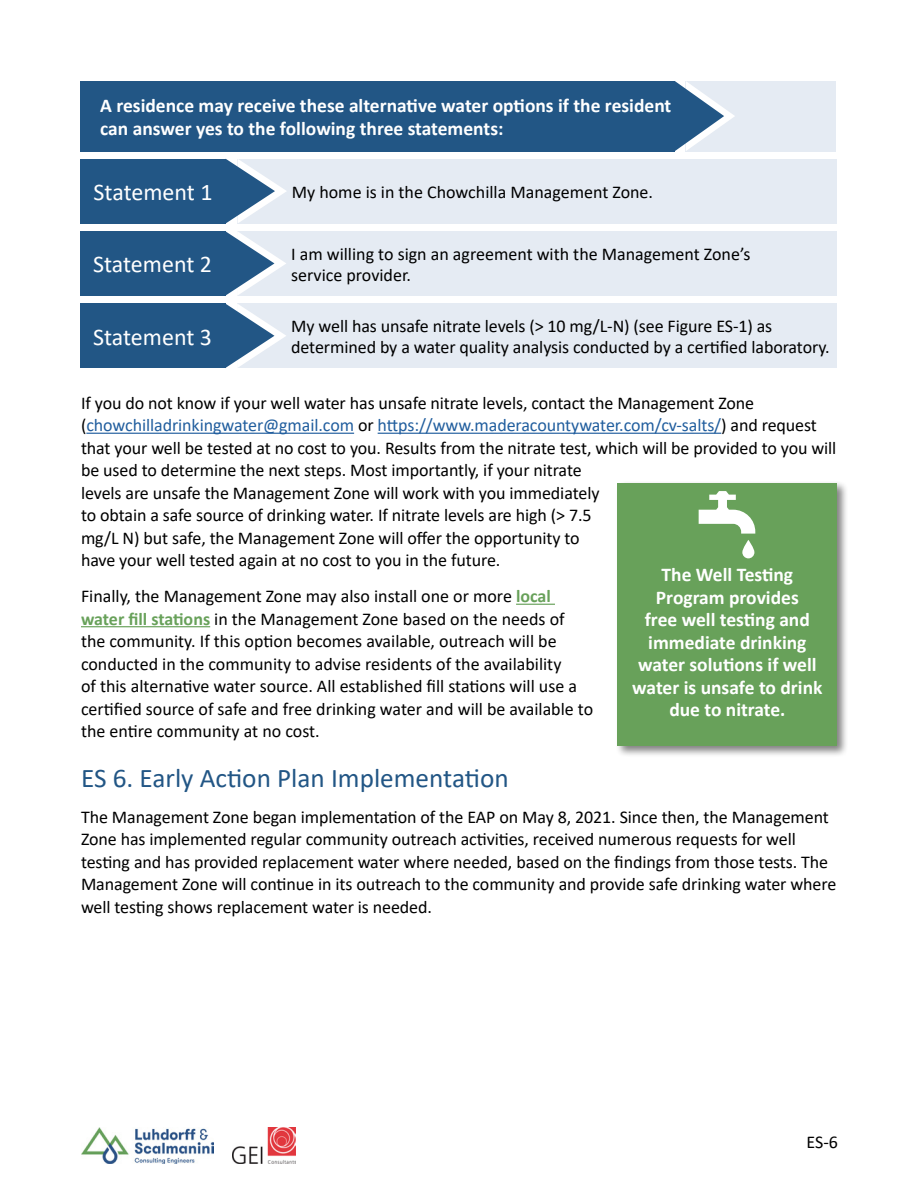
<style>
.page{position:relative;width:918px;height:1188px;background:#fff}
.page>*{position:absolute;margin:0;border:0;box-sizing:border-box;transform-origin:0 0}
.t1{font:27px "Calibri";color:#225685}
.t2{font:24px "Calibri";letter-spacing:-.005em;color:#fff}
.t3{font:700 19.5px/22.5px "Calibri";color:#fff;text-align:center}
.t4{font:18px/22.5px "Calibri";letter-spacing:-.005em;color:#000}
.s1{color:#215e9e}
.s2{font-weight:700;color:#68a15a}
</style>
<div class="page">
<img style="left:81px;top:1128px;width:132px;height:35px">
<img style="left:232px;top:1128px;width:63px;height:35px">
<hr style="left:86px;top:433px;width:268px;height:1px;background:#215e9e">
<hr style="left:378px;top:433px;width:343px;height:1px;background:#215e9e">
<hr style="left:516px;top:604px;width:39px;height:1px;background:#68a15a">
<hr style="left:81px;top:626px;width:129px;height:1px;background:#68a15a">
<div style="left:615px;top:481px;width:234px;height:277px;background:#000;opacity:.5"></div>
<div style="left:618px;top:483px;width:219px;height:263px;background:#68a15a"></div>
<svg style="left:699px;top:491px;width:56px;height:43px"></svg>
<svg style="left:742px;top:540px;width:12px;height:18px"></svg>
<div style="left:238px;top:159px;width:599px;height:65px;background:#e5ebf3"></div>
<div style="left:80px;top:159px;width:146px;height:65px;background:#225685"></div>
<svg style="left:226px;top:159px;width:60px;height:65px"></svg>
<div style="left:237px;top:231px;width:599px;height:65px;background:#e5ebf3"></div>
<div style="left:80px;top:231px;width:145px;height:65px;background:#225685"></div>
<svg style="left:225px;top:231px;width:61px;height:65px"></svg>
<div style="left:237px;top:303px;width:599px;height:65px;background:#e5ebf3"></div>
<div style="left:80px;top:303px;width:145px;height:65px;background:#225685"></div>
<svg style="left:225px;top:303px;width:61px;height:65px"></svg>
<div style="left:686px;top:81px;width:150px;height:70px;background:#e5ebf3"></div>
<div style="left:80px;top:81px;width:595px;height:70px;background:#225685"></div>
<svg style="left:675px;top:81px;width:60px;height:70px"></svg>
<p class="t3" style="left:100px;top:94px;width:573px;text-align:left">A residence may receive these alternative water options if the resident can answer yes to the following three statements:</p>
<h2 class="t2" style="left:94px;top:176px;width:120px">Statement 1</h2>
<p class="t4" style="left:292px;top:180px;width:363px">My home is in the Chowchilla Management Zone.</p>
<h2 class="t2" style="left:93px;top:248px;width:120px">Statement 2</h2>
<h2 class="t2" style="left:93px;top:320px;width:120px">Statement 3</h2>
<p class="t4" style="left:291px;top:243px;width:461px;line-height:21px">I am willing to sign an agreement with the Management Zone’s service provider.</p>
<p class="t4" style="left:291px;top:315px;width:540px;line-height:21px">My well has unsafe nitrate levels (&gt; 10 mg/L-N) (see Figure ES-1) as determined by a water quality analysis conducted by a certified laboratory.</p>
<p class="t4" style="left:81px;top:391px;width:757px">If you do not know if your well water has unsafe nitrate levels, contact the Management Zone (<span class="s1">chowchilladrinkingwater@gmail.com</span> or <span class="s1">https://www.maderacountywater.com/cv-salts/</span>) and request that your well be tested at no cost to you. Results from the nitrate test, which will be provided to you will be used to determine the next steps. Most importantly, if your nitrate<br>levels are unsafe the Management Zone will work with you immediately<br>to obtain a safe source of drinking water. If nitrate levels are high (&gt; 7.5<br>mg/L N) but safe, the Management Zone will offer the opportunity to<br>have your well tested again at no cost to you in the future.</p>
<p class="t4" style="left:81px;top:585px;width:514px">Finally, the Management Zone may also install one or more <span class="s2">local water fill stations</span> in the Management Zone based on the needs of the community. If this option becomes available, outreach will be conducted in the community to advise residents of the availability<br>of this alternative water source. All established fill stations will use a certified source of safe and free drinking water and will be available to the entire community at no cost.</p>
<h1 class="t1" style="left:81px;top:759px;width:429px">ES 6. Early Action Plan Implementation</h1>
<p class="t4" style="left:81px;top:805px;width:757px">The Management Zone began implementation of the EAP on May 8, 2021. Since then, the Management Zone has implemented regular community outreach activities, received numerous requests for well testing and has provided replacement water where needed, based on the findings from those tests. The Management Zone will continue in its outreach to the community and provide safe drinking water where well testing shows replacement water is needed.</p>
<p class="t3" style="left:632px;top:563px;width:192px">The Well Testing<br>Program provides<br>free well testing and immediate drinking water solutions if well water is unsafe to drink due to nitrate.</p>
<p class="t4" style="left:807px;top:1130px;width:33px">ES-6</p>
</div>
